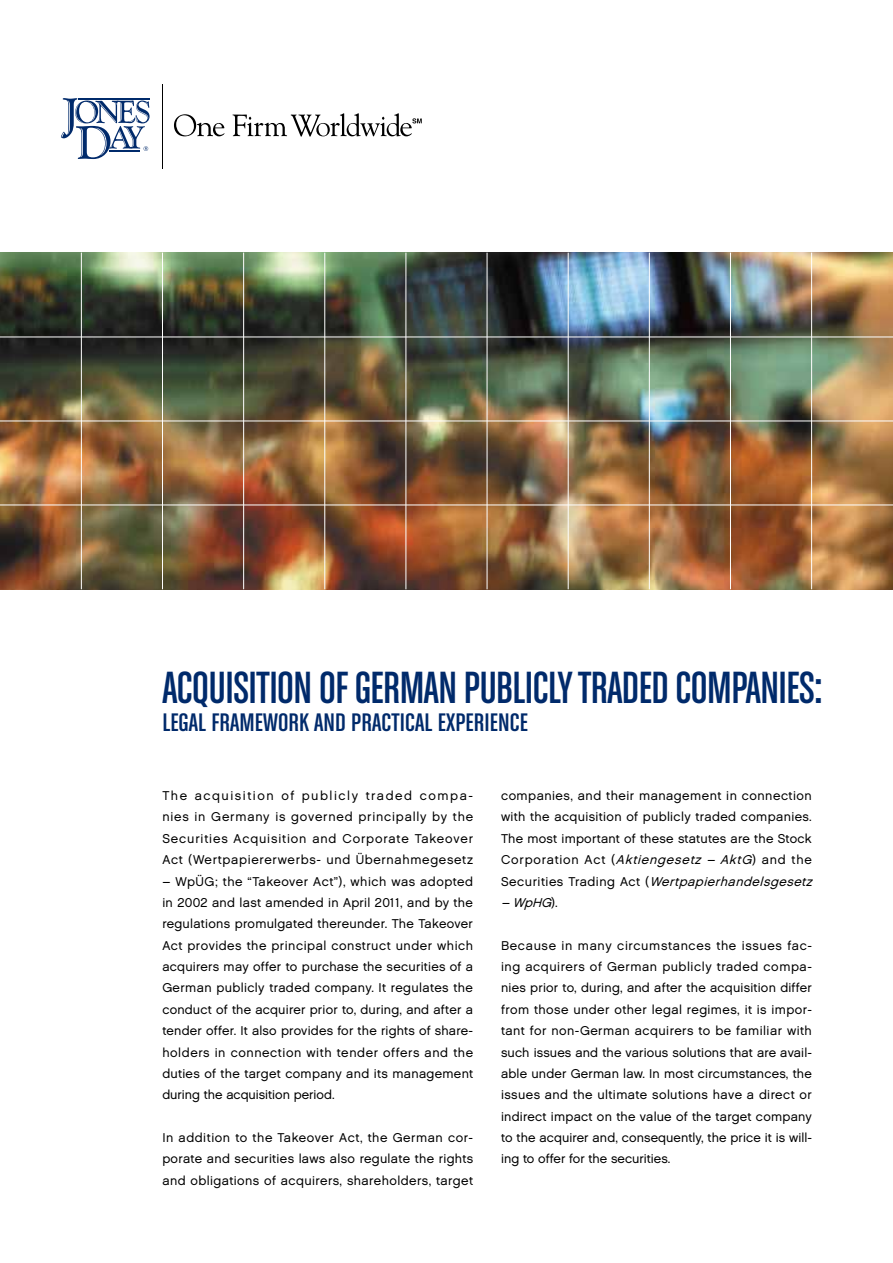
<style>
.page{position:relative;width:893px;height:1263px;background:#fff}
.page>*{position:absolute;margin:0;border:0;box-sizing:border-box;transform-origin:0 0}
.t1{font:48px "Chalet Comprime Cologne Sixty";letter-spacing:-.01em;color:#002a6b}
.t2{font:27px "Chalet Comprime Cologne Sixty";letter-spacing:.005em;color:#002a6b;scale:1.1 1}
.t3{font:12.75px/21.3px "Chalet London Nineteen Sixty";letter-spacing:.03em;color:#000;text-align:justify}
.t4{font:italic 12.75px "Chalet London Nineteen Sixty";color:#000}
.s1{font-style:italic}
.s2{font-style:normal}
</style>
<div class="page">
<img style="left:0;top:253px;width:893px;height:336px">
<hr style="left:162px;top:253px;width:1px;height:336px;background:#fff">
<hr style="left:81px;top:253px;width:1px;height:336px;background:#fff">
<hr style="left:243px;top:253px;width:1px;height:336px;background:#fff">
<hr style="left:325px;top:253px;width:1px;height:336px;background:#fff">
<hr style="left:406px;top:253px;width:1px;height:336px;background:#fff">
<hr style="left:487px;top:253px;width:1px;height:336px;background:#fff">
<hr style="left:568px;top:253px;width:1px;height:336px;background:#fff">
<hr style="left:649px;top:253px;width:1px;height:336px;background:#fff">
<hr style="left:730px;top:253px;width:1px;height:336px;background:#fff">
<hr style="left:811px;top:253px;width:1px;height:336px;background:#fff">
<hr style="left:0;top:337px;width:893px;height:1px;background:#fff">
<hr style="left:0;top:421px;width:893px;height:1px;background:#fff">
<hr style="left:0;top:505px;width:893px;height:1px;background:#fff">
<svg style="left:174px;top:114px;width:51px;height:22px"></svg>
<svg style="left:61px;top:98px;width:89px;height:61px"></svg>
<hr style="left:162px;top:84px;width:1px;height:84px;background:#000">
<svg style="left:232px;top:113px;width:190px;height:24px"></svg>
<h1 class="t1" style="left:162px;top:661px;width:662px">ACQUISITION OF GERMAN PUBLICLY TRADED COMPANIES:</h1>
<h2 class="t2" style="left:162px;top:707px;width:334px">LEGAL FRAMEWORK AND PRACTICAL EXPERIENCE</h2>
<p class="t3" style="left:162px;top:785px;width:312px">The acquisition of publicly traded compa&shy;nies in Germany is governed principally by the Securities Acquisition and Corporate Takeover Act (Wertpapiererwerbs- und Übernahmegesetz</p>
<p class="t3" style="left:162px;top:870px;width:312px">– WpÜG; the “Takeover Act”), which was adopted in 2002 and last amended in April 2011, and by the regulations promulgated thereunder. The Takeover Act provides the principal construct under which acquirers may offer to purchase the securities of a German publicly traded company. It regulates the conduct of the acquirer prior to, during, and after a tender offer. It also provides for the rights of share&shy;holders in connection with tender offers and the duties of the target company and its management during the acquisition period.</p>
<p class="t3" style="left:162px;top:1127px;width:312px">In addition to the Takeover Act, the German cor&shy;porate and securities laws also regulate the rights and obligations of acquirers, shareholders, target</p>
<p class="t3" style="left:501px;top:785px;width:317px;text-align:left">companies, and their management in connection with the acquisition of publicly traded companies.<br>The most important of these statutes are the Stock Corporation Act (<span class="s1">Aktiengesetz – AktG</span>) and the S e c u r i t i e s T r a d i n g A c t ( <span class="s1">Wertpapierhandelsgesetz</span></p>
<p class="t4" style="left:501px;top:895px;width:58px">– WpHG<span class="s2">) .</span></p>
<p class="t3" style="left:501px;top:934px;width:313px">Because in many circumstances the issues fac&shy;ing acquirers of German publicly traded compa&shy;nies prior to, during, and after the acquisition differ from those under other legal regimes, it is impor&shy;tant for non-German acquirers to be familiar with such issues and the various solutions that are avail&shy;able under German law. In most circumstances, the issues and the ultimate solutions have a direct or indirect impact on the value of the target company to the acquirer and, consequently, the price it is will&shy;ing to offer for the securities.</p>
</div>
